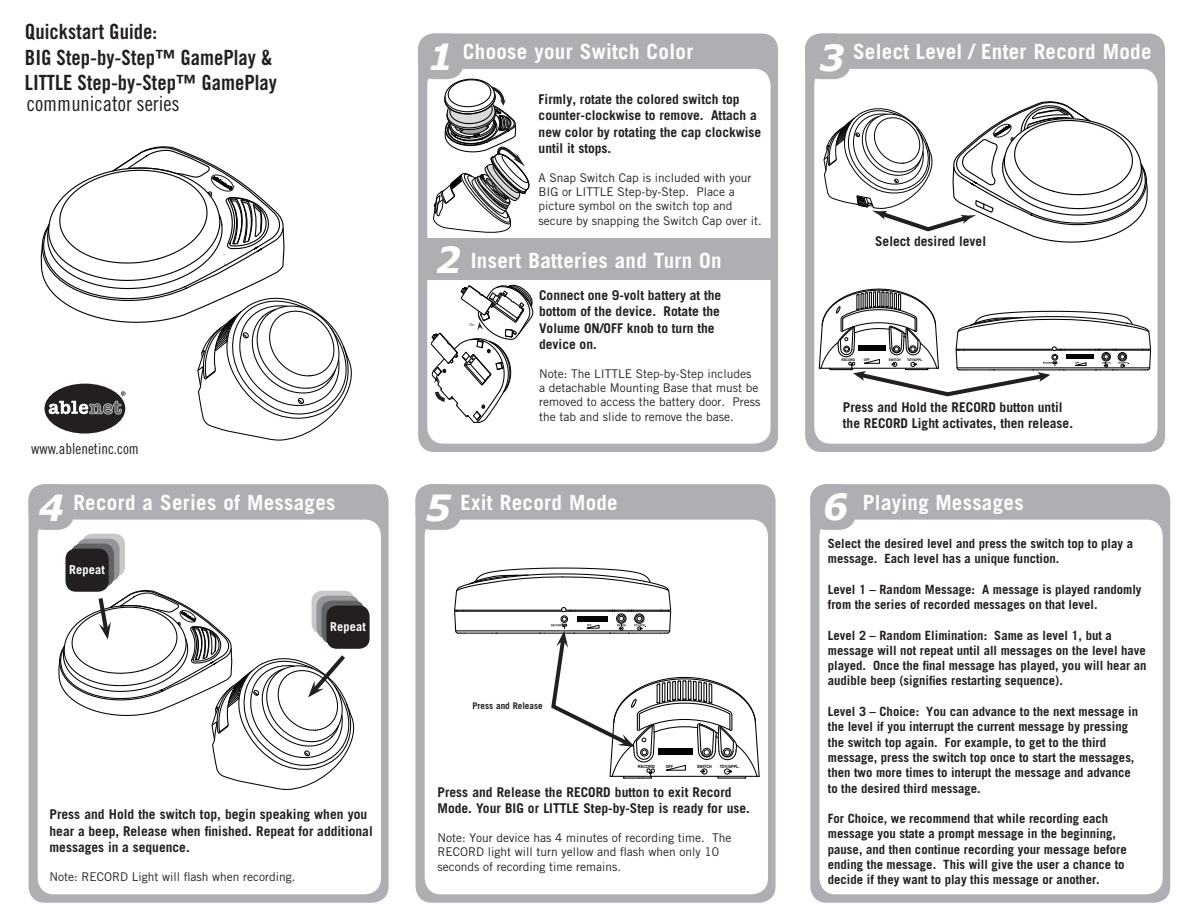
<style>
.page{position:relative;width:1188px;height:918px;background:#fff}
.page>*{position:absolute;margin:0;border:0;box-sizing:border-box;transform-origin:0 0}
.t1{font:italic 700 36px "Verdana";color:#fff}
.t2{font:700 21px "Trade Gothic LT Std";letter-spacing:.015em;color:#fff}
.t3{font:21px/25.2px "Trade Gothic LT Std Bd Cn 20";color:#231f20}
.t4{font:21px "Trade Gothic LT Std Cn 18";color:#231f20}
.t5{font:15px "Trade Gothic LT Std Cn 18";color:#231f20}
.t6{font:700 13.5px/16.2px "Trade Gothic LT Std";color:#231f20}
.t7{font:700 12.75px/15.3px "Trade Gothic LT Std";color:#231f20}
.t8{font:700 12.3px "Trade Gothic LT Std";letter-spacing:.015em;color:#fff}
.t9{font:12px/14.4px "Trade Gothic LT Std";color:#231f20}
.t10{font:700 9.15px "Trade Gothic LT Std";color:#231f20}
.t11{font:700 4.35px "Helvetica";color:#040503;scale:.87 1}
.t12{font:700 4.35px "Helvetica";color:#040503;scale:.9 1}
.t13{font:700 3.45px "Helvetica";color:#040503;scale:.87 1}
.t14{font:700 3.45px "Helvetica";color:#040503;scale:.9 1}
.s1{font-family:"Verdana";font-style:italic;font-size:36px}
</style>
<div class="page">
<div style="left:805px;top:34px;width:360px;height:418px;background:#aeafb3;border-radius:16px"></div>
<div style="left:810px;top:484px;width:360px;height:419px;background:#aeafb3;border-radius:16px"></div>
<div style="left:819px;top:520px;width:344px;height:374px;background:#fff;border-radius:16px"></div>
<div style="left:810px;top:484px;width:46px;height:46px;background:#aeafb3;border-radius:16px"></div>
<div style="left:814px;top:69px;width:344px;height:375px;background:#fff;border-radius:16px"></div>
<div style="left:418px;top:34px;width:360px;height:418px;background:#aeafb3;border-radius:16px"></div>
<div style="left:427px;top:69px;width:344px;height:375px;background:#fff;border-radius:16px"></div>
<div style="left:418px;top:34px;width:45px;height:45px;background:#aeafb3;border-radius:16px"></div>
<svg style="left:432px;top:79px;width:98px;height:154px"></svg>
<svg style="left:40px;top:146px;width:312px;height:295px"></svg>
<div style="left:29px;top:484px;width:360px;height:419px;background:#aeafb3;border-radius:16px"></div>
<div style="left:38px;top:520px;width:343px;height:374px;background:#fff;border-radius:16px"></div>
<div style="left:29px;top:484px;width:45px;height:46px;background:#aeafb3;border-radius:16px"></div>
<div style="left:416px;top:484px;width:360px;height:419px;background:#aeafb3;border-radius:16px"></div>
<div style="left:425px;top:520px;width:343px;height:374px;background:#fff;border-radius:16px"></div>
<div style="left:416px;top:484px;width:45px;height:46px;background:#aeafb3;border-radius:16px"></div>
<svg style="left:58px;top:588px;width:311px;height:202px"></svg>
<div style="left:82px;top:534px;width:43px;height:43px;background:#c7c8ca;border-radius:11px"></div>
<div style="left:76px;top:539px;width:44px;height:43px;background:#939598;border-radius:11px"></div>
<div style="left:71px;top:544px;width:43px;height:43px;background:#636366;border-radius:11px"></div>
<div style="left:65px;top:549px;width:44px;height:43px;background:#231f20;border-radius:11px"></div>
<svg style="left:312px;top:591px;width:43px;height:43px"></svg>
<div style="left:317px;top:596px;width:43px;height:43px;background:#939598;border-radius:11px"></div>
<div style="left:321px;top:601px;width:44px;height:43px;background:#636366;border-radius:11px"></div>
<div style="left:326px;top:606px;width:44px;height:43px;background:#231f20;border-radius:11px"></div>
<svg style="left:454px;top:567px;width:306px;height:212px"></svg>
<div style="left:422px;top:238px;width:352px;height:42px;background:#aeafb3"></div>
<div style="left:805px;top:34px;width:45px;height:45px;background:#aeafb3;border-radius:16px"></div>
<svg style="left:823px;top:101px;width:325px;height:142px"></svg>
<svg style="left:818px;top:288px;width:334px;height:109px"></svg>
<svg style="left:430px;top:284px;width:104px;height:139px"></svg>
<p class="t3" style="left:25px;top:19px;width:254px">Quickstart Guide:<br>BIG Step-by-Step™ GamePlay &amp;<br>LITTLE Step-by-Step™ GamePlay</p>
<p class="t4" style="left:27px;top:91px;width:154px">communicator series</p>
<p class="t5" style="left:31px;top:440px;width:109px">www.ablenetinc.com</p>
<p class="t2" style="left:428px;top:39px;width:267px"><span class="s1">1</span> Choose your Switch Color</p>
<p class="t6" style="left:539px;top:91px;width:224px">Firmly, rotate the colored switch top counter-clockwise to remove. Attach a new color by rotating the cap clockwise until it stops.</p>
<p class="t9" style="left:539px;top:170px;width:225px">A Snap Switch Cap is included with your BIG or LITTLE Step-by-Step. Place a picture symbol on the switch top and secure by snapping the Switch Cap over it.</p>
<p class="t2" style="left:436px;top:247px;width:287px"><span class="s1">2</span> Insert Batteries and Turn On</p>
<p class="t6" style="left:539px;top:287px;width:184px">Connect one 9-volt battery at the bottom of the device. Rotate the<br>Volume ON/OFF knob to turn the device on.</p>
<p class="t9" style="left:539px;top:366px;width:223px">Note: The LITTLE Step-by-Step includes a detachable Mounting Base that must be removed to access the battery door. Press the tab and slide to remove the base.</p>
<p class="t2" style="left:38px;top:490px;width:299px"><span class="s1">4</span> Record a Series of Messages</p>
<p class="t2" style="left:425px;top:490px;width:194px"><span class="s1">5</span> Exit Record Mode</p>
<p class="t8" style="left:69px;top:562px;width:37px">Repeat</p>
<p class="t8" style="left:330px;top:619px;width:37px">Repeat</p>
<p class="t6" style="left:50px;top:806px;width:325px">Press and Hold the switch top, begin speaking when you hear a beep, Release when finished. Repeat for additional messages in a sequence.</p>
<p class="t9" style="left:50px;top:869px;width:247px">Note: RECORD Light will flash when recording.</p>
<p class="t10" style="left:472px;top:700px;width:72px">Press and Release</p>
<p class="t12" style="left:638px;top:763px;width:20px">RECORD</p>
<p class="t11" style="left:666px;top:763px;width:10px">OFF</p>
<p class="t11" style="left:697px;top:763px;width:19px">SWITCH</p>
<p class="t11" style="left:720px;top:763px;width:24px">TOY/APPL.</p>
<p class="t6" style="left:438px;top:784px;width:314px">Press and Release the RECORD button to exit Record<br>Mode. Your BIG or LITTLE Step-by-Step is ready for use.</p>
<p class="t9" style="left:438px;top:830px;width:295px">Note: Your device has 4 minutes of recording time. The<br>RECORD light will turn yellow and flash when only 10 seconds of recording time remains.</p>
<p class="t2" style="left:819px;top:39px;width:334px"><span class="s1">3</span> Select Level / Enter Record Mode</p>
<p class="t6" style="left:875px;top:233px;width:113px">Select desired level</p>
<p class="t14" style="left:842px;top:357px;width:16px">RECORD</p>
<p class="t13" style="left:864px;top:357px;width:8px">OFF</p>
<p class="t13" style="left:889px;top:357px;width:15px">SWITCH</p>
<p class="t13" style="left:907px;top:357px;width:20px">TOY/APPL.</p>
<p class="t6" style="left:843px;top:399px;width:232px">Press and Hold the RECORD button until the RECORD Light activates, then release.</p>
<p class="t1" style="left:823px;top:484px;width:27px">6</p>
<p class="t7" style="left:828px;top:535px;width:307px">Select the desired level and press the switch top to play a message. Each level has a unique function.</p>
<p class="t7" style="left:828px;top:581px;width:315px">Level 1 – Random Message: A message is played randomly from the series of recorded messages on that level.</p>
<p class="t7" style="left:828px;top:627px;width:320px">Level 2 – Random Elimination: Same as level 1, but a message will not repeat until all messages on the level have played. Once the final message has played, you will hear an audible beep (signifies restarting sequence).</p>
<p class="t7" style="left:828px;top:704px;width:312px">Level 3 – Choice: You can advance to the next message in the level if you interrupt the current message by pressing the switch top again. For example, to get to the third message, press the switch top once to start the messages, then two more times to interupt the message and advance to the desired third message.</p>
<p class="t7" style="left:828px;top:811px;width:300px">For Choice, we recommend that while recording each message you state a prompt message in the beginning, pause, and then continue recording your message before ending the message. This will give the user a chance to decide if they want to play this message or another.</p>
<p class="t2" style="left:863px;top:490px;width:162px">Playing Messages</p>
</div>
